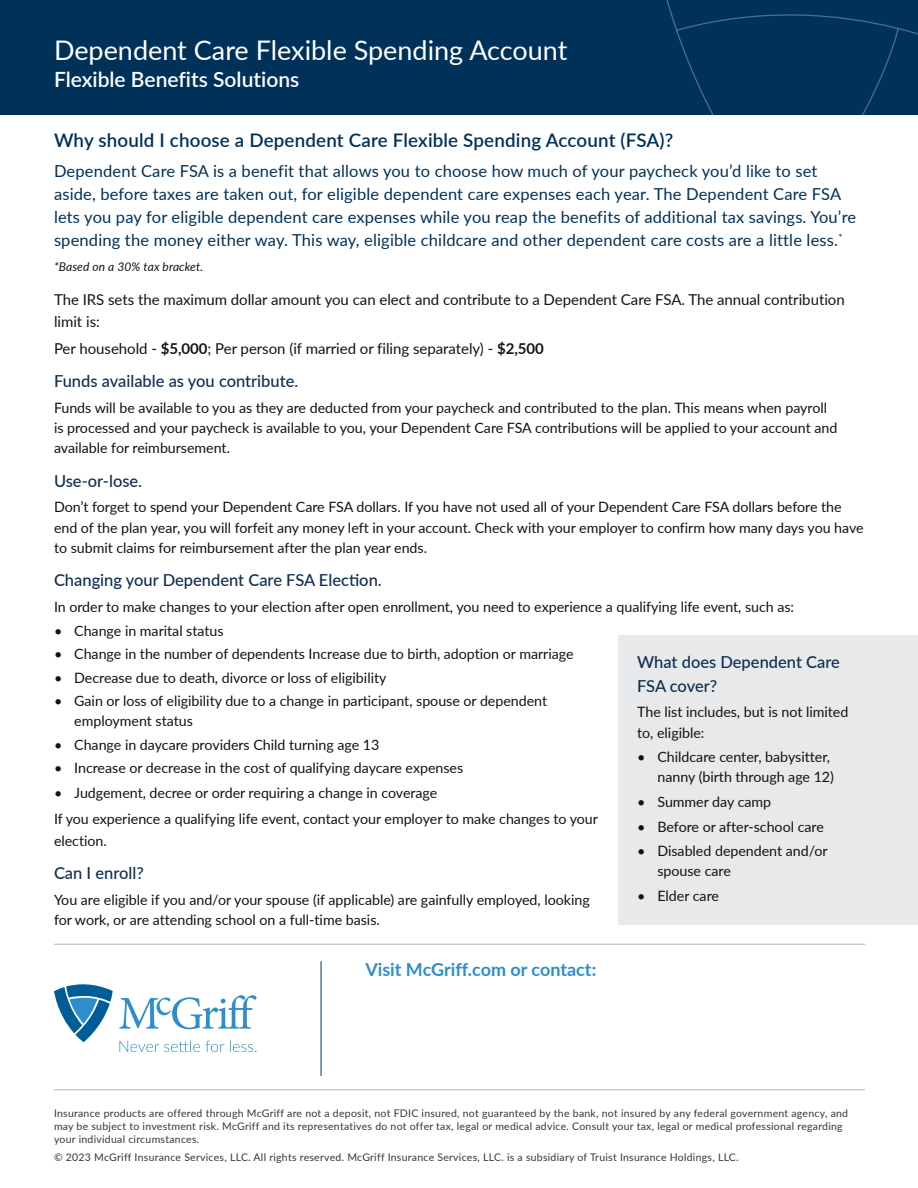
<style>
.page{position:relative;width:918px;height:1188px;background:#fff}
.page>*{position:absolute;margin:0;border:0;box-sizing:border-box;transform-origin:0 0}
.t1{font:27px "Lato";color:#fff}
.t2{font:600 21px "Lato";color:#fff}
.t3{font:600 18.75px "Lato";letter-spacing:.01em;color:#003159}
.t4{font:700 18px "Lato";color:#2e8dcd}
.t5{font:16.5px/23.2px "Lato";letter-spacing:.01em;color:#003159}
.t6{font:500 16.5px/24px "Lato";color:#0f2d52}
.t7{font:15px/21.8px "Lato";color:#141313}
.t8{font:14.25px/20.2px "Lato";color:#141313}
.t9{font:italic 12px "Lato";letter-spacing:.01em;color:#141313}
.t10{font:10.5px/12.8px "Lato";letter-spacing:.025em;color:#353639}
.s1{font-weight:700}
</style>
<div class="page">
<div style="left:0;top:0;width:918px;height:114px;background:#003159"></div>
<svg style="left:666px;top:0;width:252px;height:114px"></svg>
<div style="left:619px;top:635px;width:299px;height:290px;background:#e7e9ea"></div>
<svg style="left:119px;top:995px;width:138px;height:34px"></svg>
<svg style="left:54px;top:984px;width:59px;height:58px"></svg>
<svg style="left:120px;top:1040px;width:137px;height:12px"></svg>
<hr style="left:321px;top:961px;width:1px;height:115px;background:#003159">
<hr style="left:54px;top:1089px;width:811px;height:1px;background:#afb7ba">
<hr style="left:54px;top:944px;width:811px;height:1px;background:#afb7ba">
<h1 class="t1" style="left:54px;top:31px;width:515px">Dependent Care Flexible Spending Account</h1>
<h2 class="t2" style="left:54px;top:64px;width:247px">Flexible Benefits Solutions</h2>
<h3 class="t3" style="left:54px;top:126px;width:621px">Why should I choose a Dependent Care Flexible Spending Account (FSA)?</h3>
<p class="t5" style="left:54px;top:158px;width:804px">Dependent Care FSA is a benefit that allows you to choose how much of your paycheck you’d like to set aside, before taxes are taken out, for eligible dependent care expenses each year. The Dependent Care FSA lets you pay for eligible dependent care expenses while you reap the benefits of additional tax savings. You’re spending the money either way. This way, eligible childcare and other dependent care costs are a little less.<sup>*</sup></p>
<p class="t9" style="left:54px;top:258px;width:151px">*Based on a 30% tax bracket.</p>
<p class="t7" style="left:54px;top:288px;width:792px">The IRS sets the maximum dollar amount you can elect and contribute to a Dependent Care FSA. The annual contribution limit is:</p>
<p class="t7" style="left:54px;top:337px;width:491px">Per household - <span class="s1">$5,000</span>; Per person (if married or filing separately) - <span class="s1">$2,500</span></p>
<p class="t6" style="left:54px;top:369px;width:246px">Funds available as you contribute.</p>
<p class="t8" style="left:54px;top:397px;width:785px">Funds will be available to you as they are deducted from your paycheck and contributed to the plan. This means when payroll is processed and your paycheck is available to you, your Dependent Care FSA contributions will be applied to your account and available for reimbursement.</p>
<p class="t6" style="left:54px;top:468px;width:90px">Use-or-lose.</p>
<p class="t8" style="left:54px;top:497px;width:811px">Don’t forget to spend your Dependent Care FSA dollars. If you have not used all of your Dependent Care FSA dollars before the end of the plan year, you will forfeit any money left in your account. Check with your employer to confirm how many days you have to submit claims for reimbursement after the plan year ends.</p>
<p class="t6" style="left:54px;top:568px;width:329px">Changing your Dependent Care FSA Election.</p>
<p class="t8" style="left:54px;top:596px;width:742px">In order to make changes to your election after open enrollment, you need to experience a qualifying life event, such as:</p>
<p class="t8" style="left:54px;top:620px;width:171px">• Change in marital status</p>
<p class="t8" style="left:54px;top:643px;width:521px">• Change in the number of dependents Increase due to birth, adoption or marriage</p>
<p class="t8" style="left:54px;top:667px;width:334px">• Decrease due to death, divorce or loss of eligibility</p>
<p class="t8" style="left:74px;top:690px;width:474px;text-indent:-20px">• Gain or loss of eligibility due to a change in participant, spouse or dependent employment status</p>
<p class="t8" style="left:54px;top:734px;width:327px">• Change in daycare providers Child turning age 13</p>
<p class="t8" style="left:54px;top:757px;width:411px">• Increase or decrease in the cost of qualifying daycare expenses</p>
<p class="t8" style="left:54px;top:780px;width:546px;line-height:25.7px">• Judgement, decree or order requiring a change in coverage<br>If you experience a qualifying life event, contact your employer to make changes to your</p>
<p class="t8" style="left:54px;top:830px;width:54px">election.</p>
<p class="t6" style="left:54px;top:860px;width:91px">Can I enroll?</p>
<p class="t8" style="left:54px;top:889px;width:537px">You are eligible if you and/or your spouse (if applicable) are gainfully employed, looking for work, or are attending school on a full-time basis.</p>
<p class="t6" style="left:637px;top:649px;width:204px">What does Dependent Care<br>FSA cover?</p>
<p class="t8" style="left:637px;top:702px;width:213px">The list includes, but is not limited to, eligible:</p>
<p class="t8" style="left:637px;top:746px;width:198px;text-align:right">• Childcare center, babysitter, nanny (birth through age 12)</p>
<p class="t8" style="left:637px;top:791px;width:135px">• Summer day camp</p>
<p class="t8" style="left:637px;top:816px;width:188px">• Before or after-school care</p>
<p class="t8" style="left:657px;top:840px;width:172px;text-indent:-20px">• Disabled dependent and/or spouse care</p>
<p class="t8" style="left:637px;top:885px;width:83px">• Elder care</p>
<p class="t4" style="left:365px;top:956px;width:232px">Visit McGriff.com or contact:</p>
<p class="t10" style="left:54px;top:1107px;width:796px">Insurance products are offered through McGriff are not a deposit, not FDIC insured, not guaranteed by the bank, not insured by any federal government agency, and may be subject to investment risk. McGriff and its representatives do not offer tax, legal or medical advice. Consult your tax, legal or medical professional regarding your individual circumstances.</p>
<p class="t10" style="left:54px;top:1151px;width:686px">© 2023 McGriff Insurance Services, LLC. All rights reserved. McGriff Insurance Services, LLC. is a subsidiary of Truist Insurance Holdings, LLC.</p>
</div>
